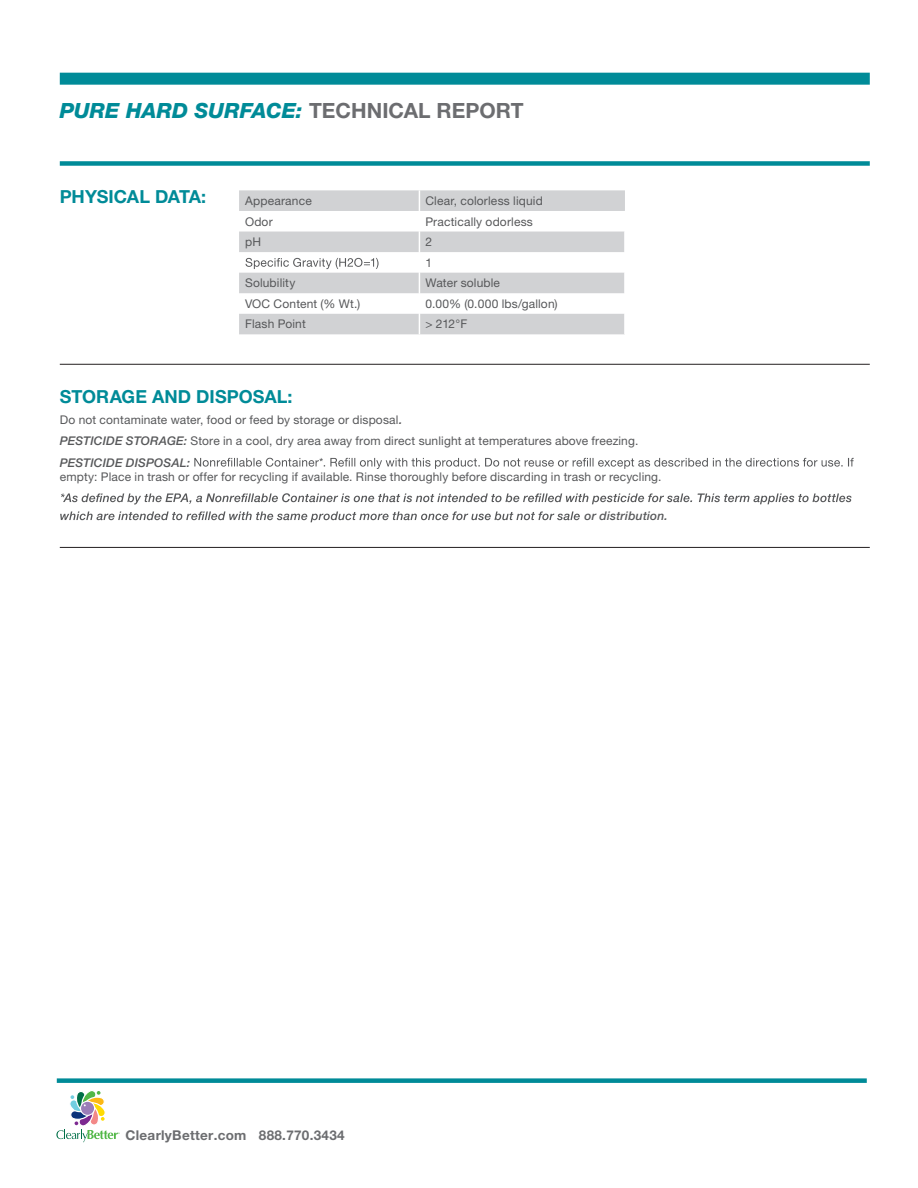
<style>
.page{position:relative;width:918px;height:1188px;background:#fff}
.page>*{position:absolute;margin:0;border:0;box-sizing:border-box;transform-origin:0 0}
.t1{font:italic 800 21px "Helvetica Neue LT Std";letter-spacing:.005em;color:#008b98}
.t2{font:700 18px "Helvetica Neue LT Std";color:#008b98}
.t3{font:700 13.5px "Helvetica Neue LT Std";letter-spacing:.02em;color:#6c6d70}
.t4{font:12px/21.1px "Helvetica Neue LT Std";letter-spacing:.015em;color:#57585a}
.t5{font:italic 500 12px "Helvetica Neue LT Std";letter-spacing:.015em;color:#57585a}
.s1{font-weight:700;font-style:normal;color:#6c6d70}
.s2{font-weight:500;font-style:italic}
</style>
<div class="page">
<div style="left:57px;top:1078px;width:810px;height:5px;background:#008b98"></div>
<svg style="left:56px;top:1091px;width:64px;height:51px"></svg>
<hr style="left:60px;top:364px;width:810px;height:1px;background:#231f20">
<div style="left:60px;top:73px;width:810px;height:12px;background:#008b98"></div>
<div style="left:60px;top:161px;width:810px;height:5px;background:#008b98"></div>
<svg style="left:239px;top:190px;width:386px;height:144px"></svg>
<hr style="left:60px;top:547px;width:810px;height:1px;background:#231f20">
<svg style="left:194px;top:458px;width:660px;height:11px"></svg>
<svg style="left:61px;top:493px;width:791px;height:12px"></svg>
<svg style="left:60px;top:511px;width:520px;height:11px"></svg>
<h1 class="t1" style="left:60px;top:98px;width:466px">PURE HARD SURFACE: <span class="s1">TECHNICAL REPORT</span></h1>
<h2 class="t2" style="left:60px;top:186px;width:148px">PHYSICAL DATA:</h2>
<p class="t4" style="left:245px;top:190px;width:68px">Appearance</p>
<p class="t4" style="left:425px;top:190px;width:119px">Clear, colorless liquid</p>
<p class="t4" style="left:245px;top:211px;width:29px">Odor</p>
<p class="t4" style="left:425px;top:211px;width:109px">Practically odorless</p>
<p class="t4" style="left:245px;top:231px;width:17px">pH</p>
<p class="t4" style="left:425px;top:231px;width:8px;line-height:20.5px">2<br>1</p>
<p class="t4" style="left:245px;top:272px;width:52px">Solubility</p>
<p class="t4" style="left:425px;top:272px;width:76px">Water soluble</p>
<p class="t4" style="left:245px;top:293px;width:117px">VOC Content (% Wt.)</p>
<p class="t4" style="left:425px;top:293px;width:134px">0.00% (0.000 lbs/gallon)</p>
<p class="t4" style="left:245px;top:313px;width:62px">Flash Point</p>
<p class="t4" style="left:425px;top:313px;width:43px">&gt; 212°F</p>
<h2 class="t2" style="left:60px;top:385px;width:234px">STORAGE AND DISPOSAL:</h2>
<p class="t4" style="left:60px;top:409px;width:580px">Do not contaminate water, food or feed by storage or disposal<span class="s2">.<br>PESTICIDE STORAGE:</span> Store in a cool, dry area away from direct sunlight at temperatures above freezing.<br><span class="s2">PESTICIDE DISPOSAL:</span></p>
<p class="t4" style="left:60px;top:466px;width:603px">empty: Place in trash or offer for recycling if available. Rinse thoroughly before discarding in trash or recycling.</p>
<p class="t5" style="left:584px;top:509px;width:85px">or distribution.</p>
<p class="t3" style="left:126px;top:1127px;width:221px">ClearlyBetter.com 888.770.3434</p>
</div>
